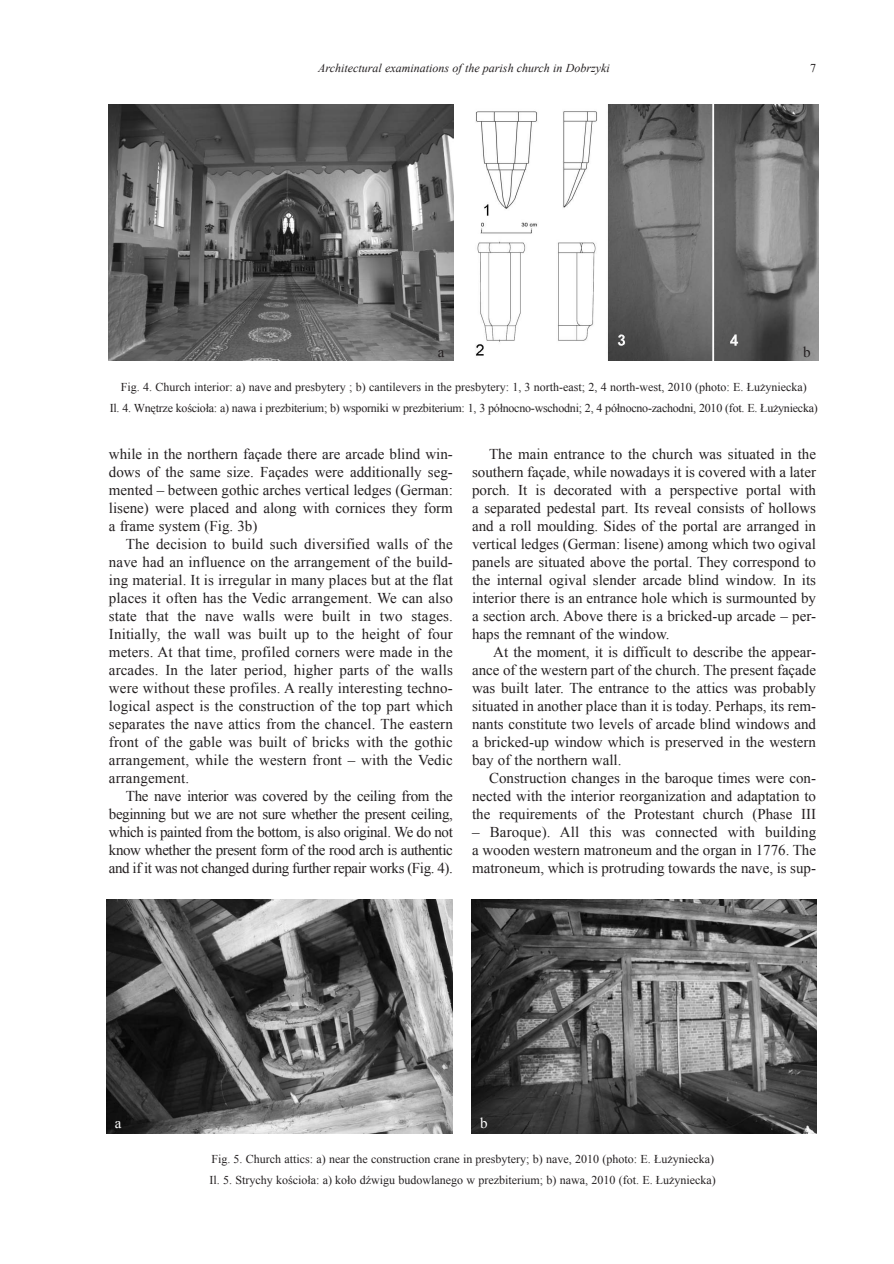
<style>
.page{position:relative;width:894px;height:1264px;background:#fff}
.page>*{position:absolute;margin:0;border:0;box-sizing:border-box;transform-origin:0 0}
.t1{font:15px/18px "Times New Roman";color:#231f20;text-align:justify}
.t2{font:15px "Times New Roman";color:#fff}
.t3{font:12px/21.3px "Times New Roman";letter-spacing:-.02em;color:#231f20;text-align:center}
.t4{font:12px/21.5px "Times New Roman";color:#231f20}
.t5{font:italic 12px "Times New Roman";color:#231f20}
</style>
<div class="page">
<img style="left:109px;top:105px;width:344px;height:255px">
<img style="left:475px;top:105px;width:344px;height:255px">
<img style="left:107px;top:900px;width:345px;height:233px">
<img style="left:471px;top:900px;width:346px;height:233px">
<p class="t5" style="left:318px;top:60px;width:293px">Architectural examinations of the parish church in Dobrzyki</p>
<p class="t4" style="left:810px;top:57px;width:7px">7</p>
<p class="t1" style="left:438px;top:343px;width:8px">a</p>
<p class="t1" style="left:803px;top:343px;width:9px">b</p>
<p class="t3" style="left:110px;top:376px;width:709px">Fig. 4. Church interior: a) nave and presbytery ; b) cantilevers in the presbytery: 1, 3 north-east; 2, 4 north-west, 2010 (photo: E. Łużyniecka)<br>Il. 4. Wnętrze kościoła: a) nawa i prezbiterium; b) wsporniki w prezbiterium: 1, 3 północno-wschodni; 2, 4 północno-zachodni, 2010 (fot. E. Łużyniecka)</p>
<p class="t1" style="left:109px;top:444px;width:345px">while in the northern façade there are arcade blind win&shy;dows of the same size. Façades were additionally seg&shy;mented – between gothic arches vertical ledges (German: lisene) were placed and along with cornices they form a frame system (Fig. 3b)</p>
<p class="t1" style="left:109px;top:534px;width:346px;text-indent:17px">The decision to build such diversified walls of the nave had an influence on the arrangement of the build&shy;ing material. It is irregular in many places but at the flat places it often has the Vedic arrangement. We can also state that the nave walls were built in two stages.<br>Initially, the wall was built up to the height of four meters. At that time, profiled corners were made in the arcades. In the later period, higher parts of the walls were without these profiles. A really interesting techno&shy;logical aspect is the construction of the top part which separates the nave attics from the chancel. The eastern front of the gable was built of bricks with the gothic arrangement, while the western front – with the Vedic arrangement.</p>
<p class="t1" style="left:109px;top:786px;width:346px;text-indent:17px">The nave interior was covered by the ceiling from the beginning but we are not sure whether the present ceiling, which is painted from the bottom, is also original. We do not know whether the present form of the rood arch is authentic and if it was not changed during further repair works (Fig. 4).</p>
<p class="t1" style="left:472px;top:444px;width:345px;text-indent:17px">The main entrance to the church was situated in the southern façade, while nowadays it is covered with a later porch. It is decorated with a perspective portal with a separated pedestal part. Its reveal consists of hollows and a roll moulding. Sides of the portal are arranged in vertical ledges (German: lisene) among which two ogival panels are situated above the portal. They correspond to the internal ogival slender arcade blind window. In its interior there is an entrance hole which is surmounted by a section arch. Above there is a bricked-up arcade – per&shy;haps the remnant of the window.</p>
<p class="t1" style="left:472px;top:642px;width:345px;text-indent:21px">At the moment, it is difficult to describe the appear&shy;ance of the western part of the church. The present façade was built later. The entrance to the attics was probably situated in another place than it is today. Perhaps, its rem&shy;nants constitute two levels of arcade blind windows and a bricked-up window which is preserved in the western bay of the northern wall.</p>
<p class="t1" style="left:472px;top:768px;width:345px;text-indent:17px">Construction changes in the baroque times were con&shy;nected with the interior reorganization and adaptation to the requirements of the Protestant church (Phase III</p>
<p class="t1" style="left:472px;top:822px;width:346px">– Baroque). All this was connected with building a wooden western matroneum and the organ in 1776. The matroneum, which is protruding towards the nave, is sup-</p>
<p class="t2" style="left:115px;top:1112px;width:8px">a</p>
<p class="t2" style="left:480px;top:1112px;width:9px">b</p>
<p class="t4" style="left:209px;top:1147px;width:508px">Fig. 5. Church attics: a) near the construction crane in presbytery; b) nave, 2010 (photo: E. Łużyniecka)<br>Il. 5. Strychy kościoła: a) koło dźwigu budowlanego w prezbiterium; b) nawa, 2010 (fot. E. Łużyniecka)</p>
</div>
